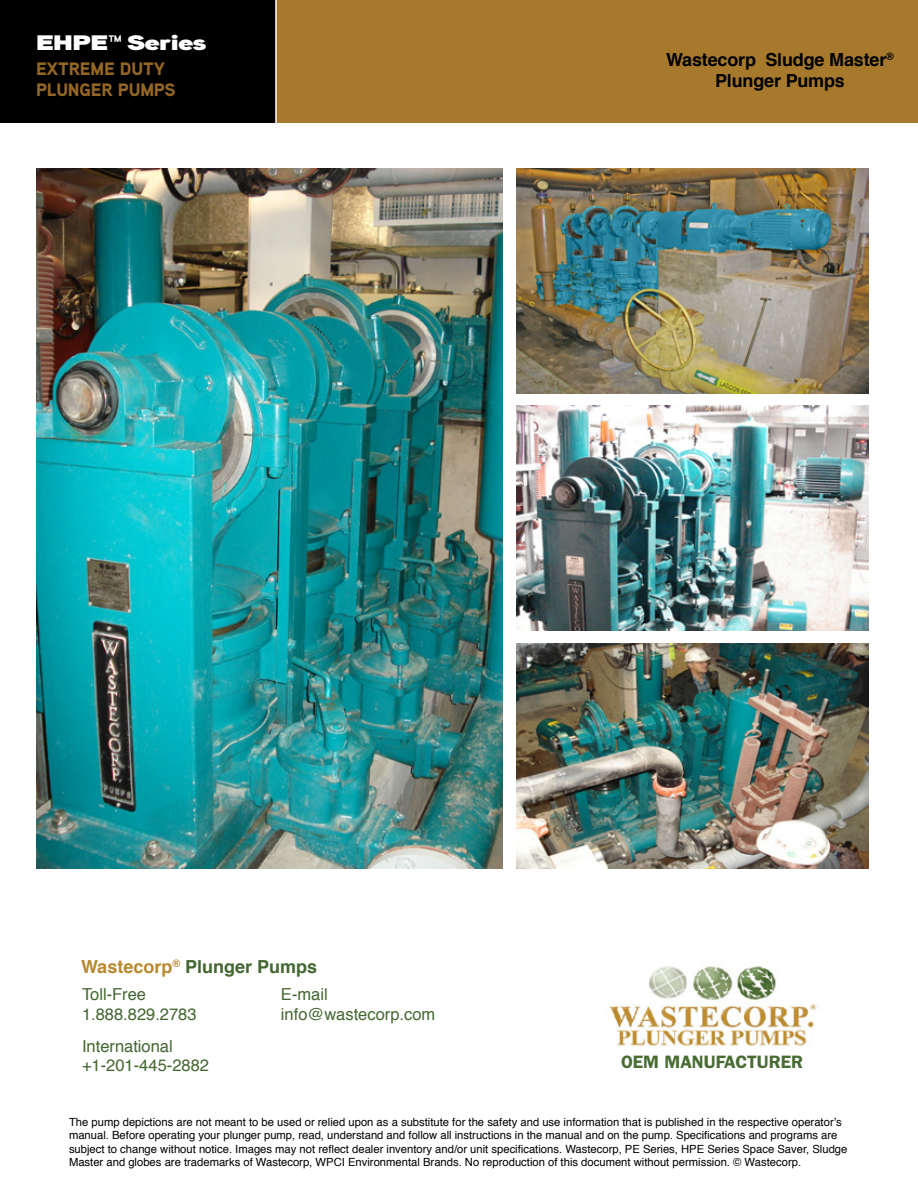
<style>
.page{position:relative;width:918px;height:1188px;background:#fff}
.page>*{position:absolute;margin:0;border:0;box-sizing:border-box;transform-origin:0 0}
.t1{font:21px "Aaux Pro Poster";letter-spacing:-.025em;color:#fff}
.t2{font:700 18px/21px "Helvetica";letter-spacing:-.01em;color:#000;text-align:center}
.t3{font:900 18px/21px "Aaux Pro";letter-spacing:-.01em;color:#936625}
.t4{font:700 18px "Helvetica";color:#446731}
.t5{font:600 18px "ITC Franklin Gothic Std";color:#486c32}
.t6{font:16.5px/19.8px "Helvetica";color:#446731}
.t7{font:11.25px/13.5px "Helvetica";color:#000}
.s1{color:#b8892f}
</style>
<div class="page">
<img style="left:609px;top:966px;width:208px;height:81px">
<div style="left:272px;top:0;width:646px;height:130px;background:#a7792c"></div>
<div style="left:0;top:0;width:277px;height:123px;background:#000"></div>
<div style="left:0;top:123px;width:918px;height:9px;background:#fff"></div>
<img style="left:516px;top:168px;width:352px;height:225px">
<img style="left:516px;top:406px;width:352px;height:225px">
<img style="left:516px;top:643px;width:352px;height:225px">
<img style="left:37px;top:168px;width:466px;height:700px">
<h1 class="t1" style="left:36px;top:29px;width:172px">EHPE™ Series</h1>
<h2 class="t3" style="left:36px;top:58px;width:141px">EXTREME DUTY<br>PLUNGER PUMPS</h2>
<h2 class="t2" style="left:666px;top:49px;width:229px">Wastecorp Sludge Master<sup>®<br></sup>Plunger Pumps</h2>
<h2 class="t4" style="left:81px;top:952px;width:238px"><span class="s1">Wastecorp</span><sup>®</sup> Plunger Pumps</h2>
<h3 class="t6" style="left:82px;top:985px;width:116px">Toll-Free<br>1.888.829.2783</h3>
<h3 class="t6" style="left:82px;top:1036px;width:129px">International +1-201-445-2882</h3>
<h3 class="t6" style="left:281px;top:985px;width:156px">E-mail info@wastecorp.com</h3>
<h2 class="t5" style="left:621px;top:1051px;width:184px">OEM MANUFACTURER</h2>
<p class="t7" style="left:69px;top:1116px;width:780px">The pump depictions are not meant to be used or relied upon as a substitute for the safety and use information that is published in the respective operator’s manual. Before operating your plunger pump, read, understand and follow all instructions in the manual and on the pump. Specifications and programs are subject to change without notice. Images may not reflect dealer inventory and/or unit specifications. Wastecorp, PE Series, HPE Series Space Saver, Sludge Master and globes are trademarks of Wastecorp, WPCI Environmental Brands. No reproduction of this document without permission. © Wastecorp.</p>
</div>
